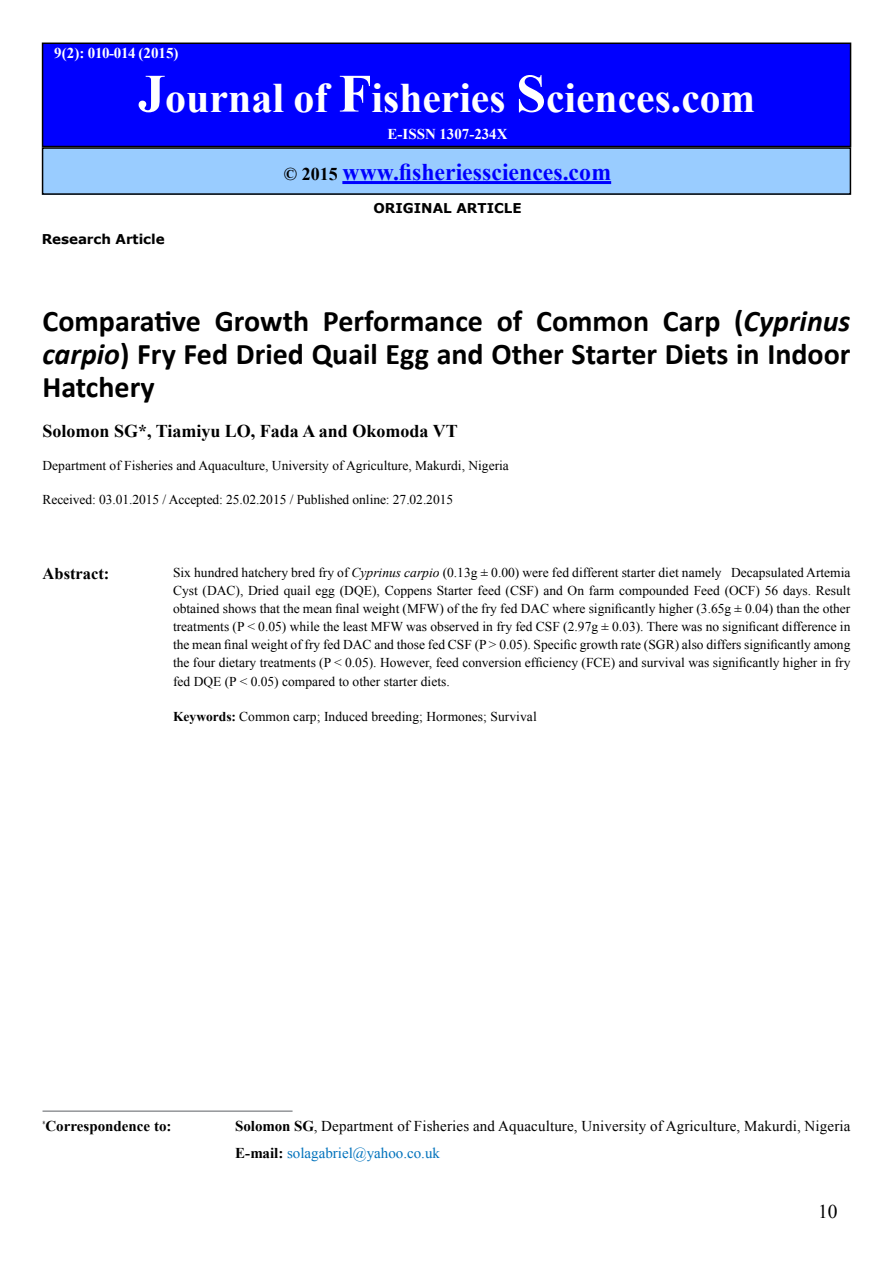
<style>
.page{position:relative;width:893px;height:1263px;background:#fff}
.page>*{position:absolute;margin:0;border:0;box-sizing:border-box;transform-origin:0 0}
.t1{font:700 42px "Times New Roman";color:#fff}
.t2{font:700 30px/33px "Calibri";color:#000;text-align:justify}
.t3{font:700 24px "Times New Roman";color:#00f}
.t4{font:19.5px "Times New Roman";color:#000}
.t5{font:700 18px "Times New Roman";color:#000}
.t6{font:700 16.5px "Times New Roman";color:#000}
.t7{font:15px/26.5px "Times New Roman";letter-spacing:.01em;color:#000}
.t8{font:700 15px "Times New Roman";letter-spacing:-.025em;color:#fff}
.t9{font:700 15px "Times New Roman";color:#000}
.t10{font:700 15px "Times New Roman";letter-spacing:.005em;color:#fff}
.t11{font:13.5px/18.1px "Times New Roman";color:#000;text-align:justify}
.t12{font:700 13.5px "Verdana";letter-spacing:-.005em;color:#000}
.s1{font-size:54px}
.s2{font-size:18px;color:#000}
.s3{font-style:italic}
.s4{font-weight:700}
.s5{color:#0072bc}
</style>
<div class="page">
<div style="left:43px;top:43px;width:807px;height:104px;background:#00f"></div>
<div style="left:42px;top:43px;width:809px;height:104px;border:1px solid #000"></div>
<div style="left:43px;top:148px;width:807px;height:46px;background:#9cf"></div>
<div style="left:42px;top:147px;width:809px;height:48px;border:2px solid #000"></div>
<hr style="left:342px;top:181px;width:269px;height:3px;background:#00f">
<hr style="left:43px;top:1110px;width:250px;height:2px;background:#939598">
<p class="t8" style="left:54px;top:43px;width:126px">9(2): 010-014 (2015)</p>
<h1 class="t1" style="left:138px;top:68px;width:619px"><span class="s1">J</span>ournal of <span class="s1">F</span>isheries <span class="s1">S</span>ciences.com</h1>
<p class="t10" style="left:388px;top:123px;width:121px">E-ISSN 1307-234X</p>
<h3 class="t3" style="left:284px;top:155px;width:329px"><span class="s2">© 2015</span> www.fisheriessciences.com</h3>
<p class="t12" style="left:373px;top:199px;width:150px">ORIGINAL ARTICLE</p>
<p class="t12" style="left:42px;top:229px;width:124px">Research Article</p>
<h2 class="t2" style="left:43px;top:304px;width:809px">Comparative Growth Performance of Common Carp (<span class="s3">Cyprinus carpio</span>) Fry Fed Dried Quail Egg and Other Starter Diets in Indoor Hatchery</h2>
<h3 class="t5" style="left:43px;top:419px;width:417px">Solomon SG*, Tiamiyu LO, Fada A and Okomoda VT</h3>
<p class="t11" style="left:43px;top:457px;width:468px">Department of Fisheries and Aquaculture, University of Agriculture, Makurdi, Nigeria</p>
<p class="t11" style="left:43px;top:490px;width:412px">Received: 03.01.2015 / Accepted: 25.02.2015 / Published online: 27.02.2015</p>
<p class="t6" style="left:43px;top:562px;width:68px">Abstract:</p>
<p class="t11" style="left:173px;top:563px;width:679px">Six hundred hatchery bred fry of <span class="s3">Cyprinus carpio</span> (0.13g ± 0.00) were fed different starter diet namely Decapsulated Artemia Cyst (DAC), Dried quail egg (DQE), Coppens Starter feed (CSF) and On farm compounded Feed (OCF) 56 days. Result obtained shows that the mean final weight (MFW) of the fry fed DAC where significantly higher (3.65g ± 0.04) than the other treatments (P &lt; 0.05) while the least MFW was observed in fry fed CSF (2.97g ± 0.03). There was no significant difference in the mean final weight of fry fed DAC and those fed CSF (P &gt; 0.05). Specific growth rate (SGR) also differs significantly among the four dietary treatments (P &lt; 0.05). However, feed conversion efficiency (FCE) and survival was significantly higher in fry fed DQE (P &lt; 0.05) compared to other starter diets.</p>
<p class="t11" style="left:173px;top:707px;width:365px"><span class="s4">Keywords:</span> Common carp; Induced breeding; Hormones; Survival</p>
<p class="t9" style="left:43px;top:1116px;width:130px"><sup>*</sup>Correspondence to:</p>
<p class="t7" style="left:235px;top:1113px;width:617px"><span class="s4">Solomon SG</span>, Department of Fisheries and Aquaculture, University of Agriculture, Makurdi, Nigeria<br><span class="s4">E-mail:</span> <span class="s5">solagabriel@yahoo.co.uk</span></p>
<h3 class="t4" style="left:818px;top:1199px;width:21px">10</h3>
</div>
